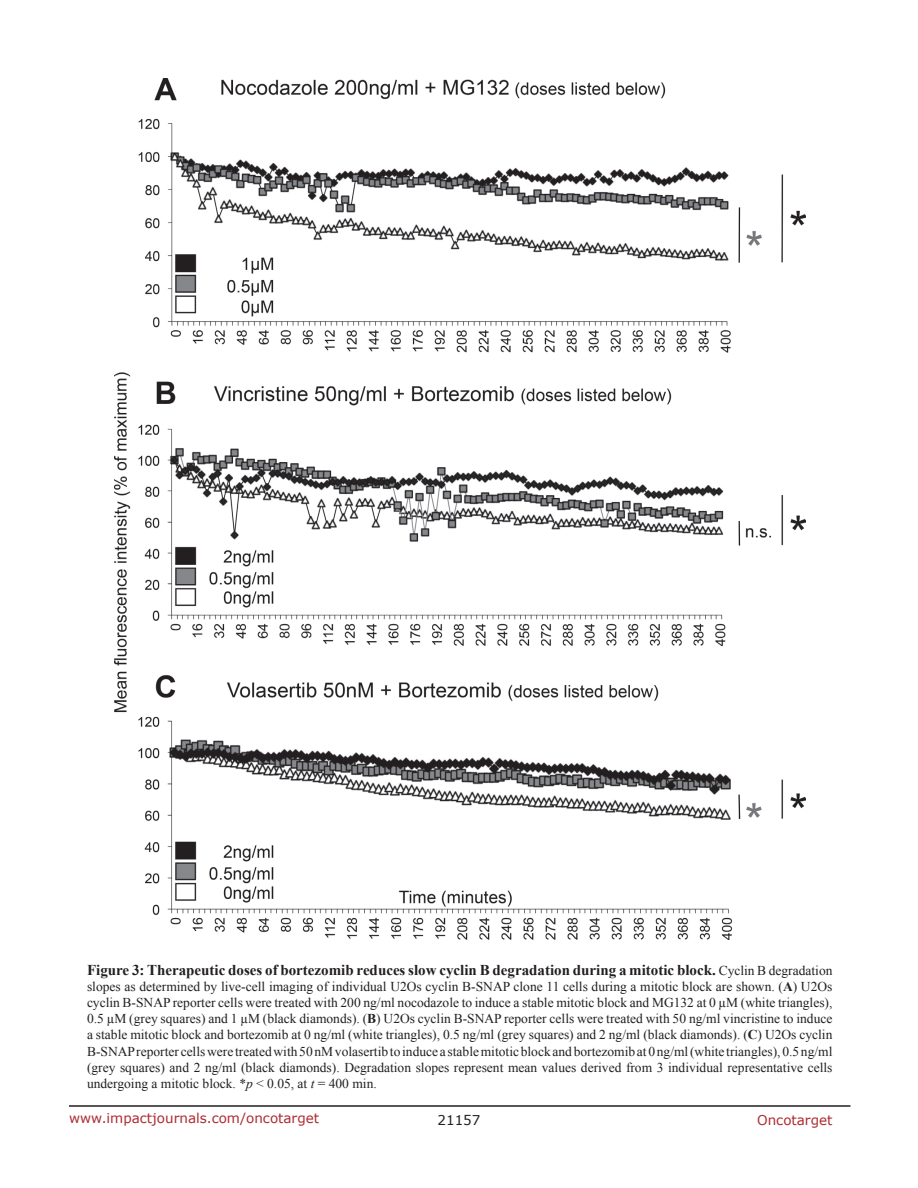
<style>
.page{position:relative;width:918px;height:1188px;background:#fff}
.page>*{position:absolute;margin:0;border:0;box-sizing:border-box;transform-origin:0 0}
.FigureText{font:700 15px "Times New Roman";color:#231f20}
.FigureText-2{font:13.5px/16.2px "Times New Roman";color:#231f20;text-align:justify}
.t1{font:13.5px "Verdana";color:#ac2b31}
.t2{font:13.5px "Verdana";color:#231f20}
.s1{font-weight:400;font-size:13.5px}
.s2{font-weight:700}
.s3{font-style:italic}
</style>
<div class="page">
<hr style="left:69px;top:1105px;width:781px;height:2px;background:#231f20">
<img style="left:114px;top:78px;width:691px;height:861px">
<p class="FigureText" style="left:87px;top:959px;width:747px">Figure 3: Therapeutic doses of bortezomib reduces slow cyclin B degradation during a mitotic block. <span class="s1">Cyclin B degradation</span></p>
<p class="FigureText-2" style="left:87px;top:978px;width:747px">slopes as determined by live-cell imaging of individual U2Os cyclin B-SNAP clone 11 cells during a mitotic block are shown. (<span class="s2">A</span>) U2Os cyclin B-SNAP reporter cells were treated with 200 ng/ml nocodazole to induce a stable mitotic block and MG132 at 0 µM (white triangles), 0.5 µM (grey squares) and 1 µM (black diamonds). (<span class="s2">B</span>) U2Os cyclin B-SNAP reporter cells were treated with 50 ng/ml vincristine to induce a stable mitotic block and bortezomib at 0 ng/ml (white triangles), 0.5 ng/ml (grey squares) and 2 ng/ml (black diamonds). (<span class="s2">C</span>) U2Os cyclin B-SNAP reporter cells were treated with 50 nM volasertib to induce a stable mitotic block and bortezomib at 0 ng/ml (white triangles), 0.5 ng/ml (grey squares) and 2 ng/ml (black diamonds). Degradation slopes represent mean values derived from 3 individual representative cells undergoing a mitotic block. *<span class="s3">p</span> &lt; 0.05, at <span class="s3">t</span> = 400 min.</p>
<p class="t1" style="left:69px;top:1109px;width:252px">www.impactjournals.com/oncotarget</p>
<p class="t2" style="left:438px;top:1111px;width:44px">21157</p>
<p class="t1" style="left:757px;top:1111px;width:77px">Oncotarget</p>
</div>
